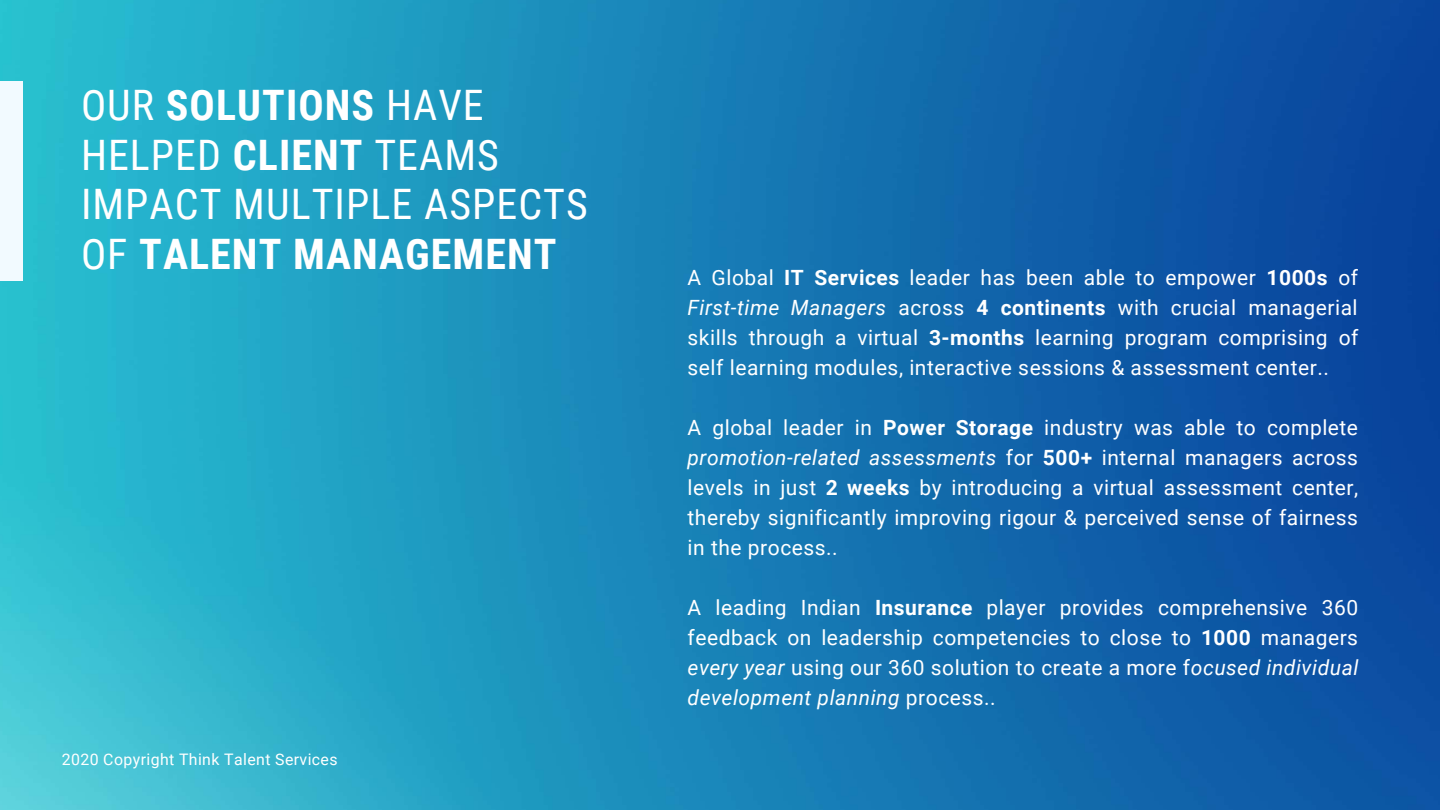
<style>
.page{position:relative;width:1440px;height:810px;background:#fff}
.page>*{position:absolute;margin:0;border:0;box-sizing:border-box;transform-origin:0 0}
.t1{font:42px/49.6px "Roboto Condensed";letter-spacing:.025em;color:#fff}
.t2{font:21px/30px "Roboto";letter-spacing:.025em;color:#fff;text-align:justify}
.t3{font:15.9px "Roboto";letter-spacing:.025em;color:#fff}
.s1{font-weight:700}
.s2{font-style:italic}
</style>
<div class="page">
<img style="left:0;top:0;width:1440px;height:810px">
<div style="left:0;top:81px;width:23px;height:199px;background:#f2faff"></div>
<h1 class="t1" style="left:81px;top:81px;width:508px">OUR <span class="s1">SOLUTIONS</span> HAVE<br>HELPED <span class="s1">CLIENT</span> TEAMS<br>IMPACT MULTIPLE ASPECTS<br>OF <span class="s1">TALENT MANAGEMENT</span></h1>
<p class="t3" style="left:62px;top:750px;width:277px">2020 Copyright Think Talent Services</p>
<p class="t2" style="left:688px;top:263px;width:672px">A Global <span class="s1">IT Services</span> leader has been able to empower <span class="s1">1000s</span> of <span class="s2">First-time Managers</span> across <span class="s1">4 continents</span> with crucial managerial skills through a virtual <span class="s1">3-months</span> learning program comprising of self learning modules, interactive sessions &amp; assessment center..</p>
<p class="t2" style="left:688px;top:413px;width:672px">A global leader in <span class="s1">Power Storage</span> industry was able to complete <span class="s2">promotion-related assessments</span> for <span class="s1">500+</span> internal managers across levels in just <span class="s1">2 weeks</span> by introducing a virtual assessment center, thereby significantly improving rigour &amp; perceived sense of fairness in the process..</p>
<p class="t2" style="left:688px;top:593px;width:672px">A leading Indian <span class="s1">Insurance</span> player provides comprehensive 360 feedback on leadership competencies to close to <span class="s1">1000</span> managers <span class="s2">every year</span> using our 360 solution to create a more f<span class="s2">ocused individual development planning</span> process..</p>
</div>
